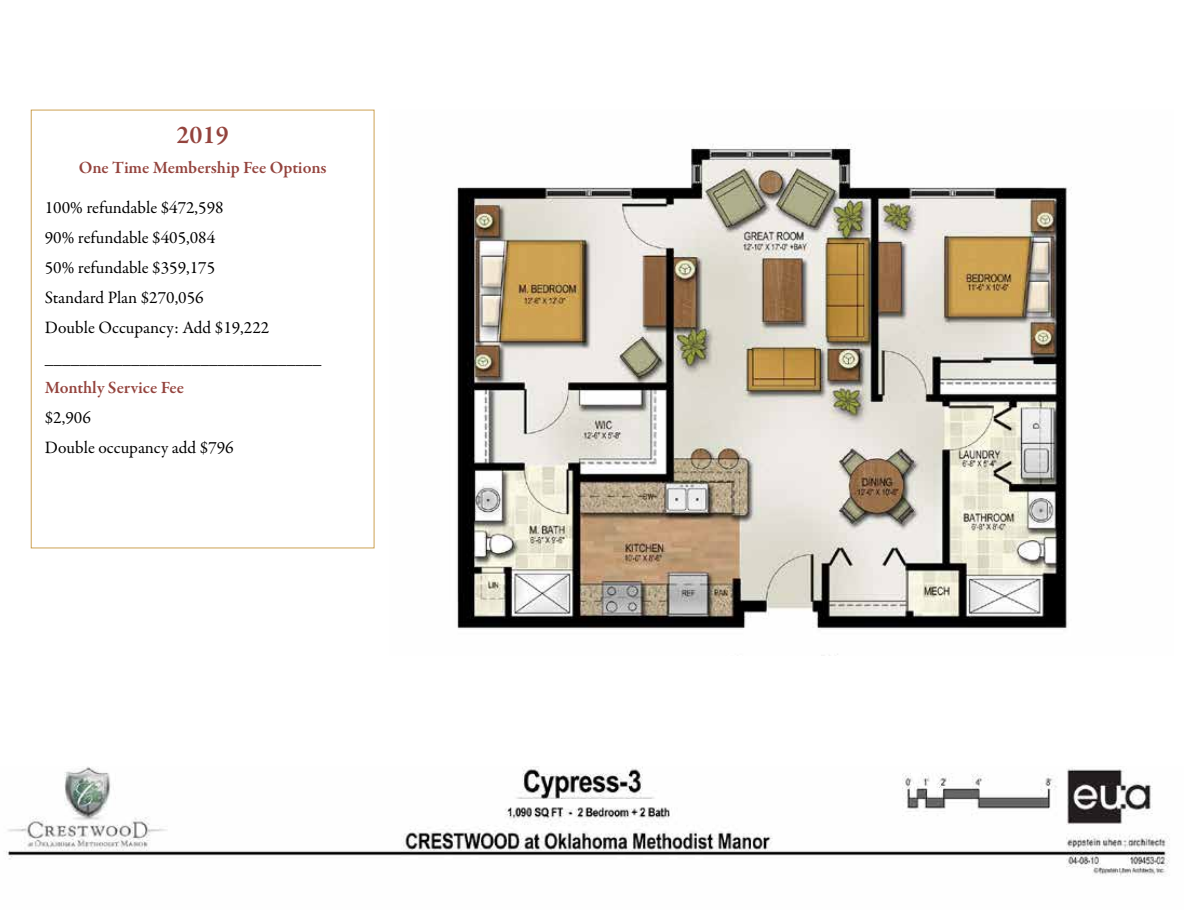
<style>
.page{position:relative;width:1188px;height:918px;background:#fff}
.page>*{position:absolute;margin:0;border:0;box-sizing:border-box;transform-origin:0 0}
.t1{font:600 26.25px "Garamond Premr Pro";color:#94433d}
.t2{font:17.4px/30.2px "Garamond Premr Pro";color:#000}
.t3{font:600 17.4px "Garamond Premr Pro";letter-spacing:-.005em;color:#94433d}
</style>
<div class="page">
<img style="left:457px;top:144px;width:615px;height:512px">
<img style="left:6px;top:767px;width:1164px;height:110px">
<h1 class="t1" style="left:177px;top:119px;width:54px">2019</h1>
<p class="t3" style="left:79px;top:157px;width:249px">One Time Membership Fee Options</p>
<p class="t2" style="left:45px;top:192px;width:278px">100% refundable $472,598<br>90% refundable $405,084<br>50% refundable $359,175<br>Standard Plan $270,056<br>Double Occupancy: Add $19,222 ________________________________</p>
<p class="t3" style="left:45px;top:377px;width:141px">Monthly Service Fee</p>
<p class="t2" style="left:45px;top:403px;width:190px">$2,906<br>Double occupancy add $796</p>
</div>
